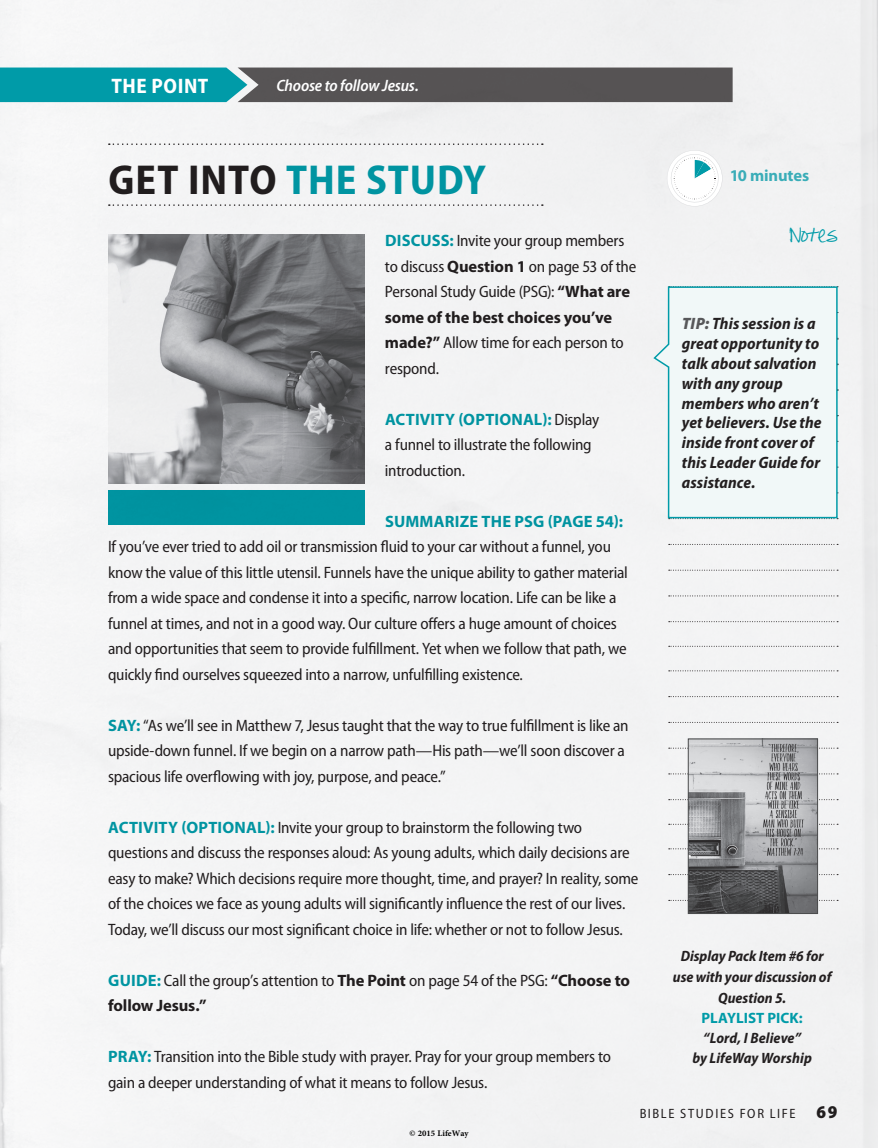
<style>
.page{position:relative;width:878px;height:1148px;background:#f3f3f4}
.page>*{position:absolute;margin:0;border:0;box-sizing:border-box;transform-origin:0 0}
.t1{font:700 semi-condensed 42px "Myriad Pro";letter-spacing:.02em;color:#009ba8}
.t2{font:700 semi-condensed 21px "Myriad Pro";letter-spacing:.025em;color:#fff}
.t3{font:semi-condensed 16.5px/25.5px "Myriad Pro";letter-spacing:-.015em;color:#231f20}
.t4{font:italic 700 semi-condensed 16.5px/19.8px "Myriad Pro";letter-spacing:.005em;color:#231f20}
.t5{font:700 16.5px "Myriad Pro";letter-spacing:.01em;color:#009ba8}
.t6{font:italic 600 semi-condensed 16.5px "Myriad Pro";letter-spacing:-.01em;color:#fff}
.t7{font:700 16.5px "Myriad Pro";letter-spacing:-.01em;color:#3aadb8}
.t8{font:italic 700 semi-condensed 15px/21px "Myriad Pro";color:#231f20;text-align:center}
.t9{font:700 15px "Myriad Pro";color:#009ba8}
.t10{font:15px "Pea Alesa";color:#009ba8}
.t11{font:semi-condensed 13.5px "Myriad Pro";letter-spacing:.125em;color:#231f20}
.t12{font:700 12px "Adobe Arabic";color:#000}
.s1{color:#231f20}
.s2{font-weight:700;font-stretch:normal;color:#009ba8}
.s3{font-weight:700;font-stretch:normal}
.s4{font-weight:900;color:#57585a}
.s5{font-weight:900;font-size:18px}
</style>
<div class="page">
<svg style="left:0;top:68px;width:732px;height:34px;background:#3c6d71"></svg>
<svg style="left:668px;top:646px;width:170px;height:1px"></svg>
<svg style="left:668px;top:824px;width:170px;height:1px"></svg>
<svg style="left:668px;top:670px;width:170px;height:1px"></svg>
<svg style="left:668px;top:848px;width:170px;height:1px"></svg>
<svg style="left:668px;top:544px;width:170px;height:1px"></svg>
<svg style="left:668px;top:696px;width:170px;height:1px"></svg>
<svg style="left:668px;top:874px;width:170px;height:1px"></svg>
<svg style="left:668px;top:570px;width:170px;height:1px"></svg>
<svg style="left:668px;top:722px;width:170px;height:1px"></svg>
<svg style="left:668px;top:900px;width:170px;height:1px"></svg>
<svg style="left:668px;top:595px;width:170px;height:1px"></svg>
<svg style="left:668px;top:747px;width:170px;height:1px"></svg>
<svg style="left:668px;top:621px;width:170px;height:1px"></svg>
<svg style="left:668px;top:799px;width:170px;height:1px"></svg>
<svg style="left:668px;top:773px;width:170px;height:1px"></svg>
<div style="left:108px;top:490px;width:256px;height:34px;background:#0093a0"></div>
<svg style="left:109px;top:143px;width:434px;height:2px"></svg>
<svg style="left:109px;top:204px;width:434px;height:2px"></svg>
<div style="left:652px;top:286px;width:186px;height:233px;background:#f1f8f8"></div>
<img style="left:108px;top:234px;width:256px;height:250px">
<svg style="left:667px;top:150px;width:55px;height:56px"></svg>
<img style="left:690px;top:740px;width:125px;height:171px">
<div style="left:688px;top:738px;width:129px;height:175px;border:1px solid #4b4c4d"></div>
<p class="t2" style="left:111px;top:74px;width:98px">THE POINT</p>
<p class="t6" style="left:276px;top:77px;width:144px">Choose to follow Jesus.</p>
<h1 class="t1" style="left:108px;top:156px;width:379px"><span class="s1">GET INTO</span> THE STUDY</h1>
<p class="t3" style="left:385px;top:228px;width:253px"><span class="s2">DISCUSS:</span> Invite your group members to discuss <span class="s3">Question 1</span> on page 53 of the<br>Personal Study Guide (PSG): <span class="s3">“What are some of the best choices you’ve made?”</span> Allow time for each person to respond.</p>
<p class="t3" style="left:385px;top:407px;width:216px"><span class="s2">ACTIVITY (OPTIONAL):</span> Display a funnel to illustrate the following introduction.</p>
<p class="t5" style="left:385px;top:512px;width:239px">SUMMARIZE THE PSG (PAGE 54):</p>
<p class="t3" style="left:108px;top:534px;width:521px">If you’ve ever tried to add oil or transmission fluid to your car without a funnel, you know the value of this little utensil. Funnels have the unique ability to gather material from a wide space and condense it into a specific, narrow location. Life can be like a funnel at times, and not in a good way. Our culture offers a huge amount of choices and opportunities that seem to provide fulfillment. Yet when we follow that path, we quickly find ourselves squeezed into a narrow, unfulfilling existence.</p>
<p class="t3" style="left:108px;top:712px;width:522px"><span class="s2">SAY:</span> “As we’ll see in Matthew 7, Jesus taught that the way to true fulfillment is like an upside-down funnel. If we begin on a narrow path—His path—we’ll soon discover a spacious life overflowing with joy, purpose, and peace.”</p>
<p class="t3" style="left:108px;top:814px;width:532px"><span class="s2">ACTIVITY (OPTIONAL):</span> Invite your group to brainstorm the following two questions and discuss the responses aloud: As young adults, which daily decisions are easy to make? Which decisions require more thought, time, and prayer? In reality, some of the choices we face as young adults will significantly influence the rest of our lives.<br>Today, we’ll discuss our most significant choice in life: whether or not to follow Jesus.</p>
<p class="t3" style="left:108px;top:967px;width:523px"><span class="s2">GUIDE:</span> Call the group’s attention to <span class="s3">The Point</span> on page 54 of the PSG: <span class="s3">“Choose to follow Jesus.”</span></p>
<p class="t3" style="left:108px;top:1044px;width:504px"><span class="s2">PRAY:</span> Transition into the Bible study with prayer. Pray for your group members to gain a deeper understanding of what it means to follow Jesus.</p>
<p class="t7" style="left:729px;top:166px;width:81px">10 minutes</p>
<p class="t10" style="left:790px;top:233px;width:49px">Notes</p>
<p class="t4" style="left:681px;top:314px;width:141px"><span class="s4">TIP:</span> This session is a great opportunity to talk about salvation with any group members who aren’t yet believers. Use the inside front cover of this Leader Guide for assistance.</p>
<p class="t8" style="left:673px;top:946px;width:160px">Display Pack Item #6 for use with your discussion of<br>Question 5.</p>
<p class="t9" style="left:701px;top:1009px;width:103px">PLAYLIST PICK:</p>
<p class="t8" style="left:692px;top:1028px;width:121px;line-height:19.8px">“Lord, I Believe”<br>by LifeWay Worship</p>
<p class="t12" style="left:409px;top:1124px;width:61px">© 2015 LifeWay</p>
<p class="t11" style="left:639px;top:1106px;width:200px">BIBLE STUDIES FOR LIFE <span class="s5">69</span></p>
</div>
